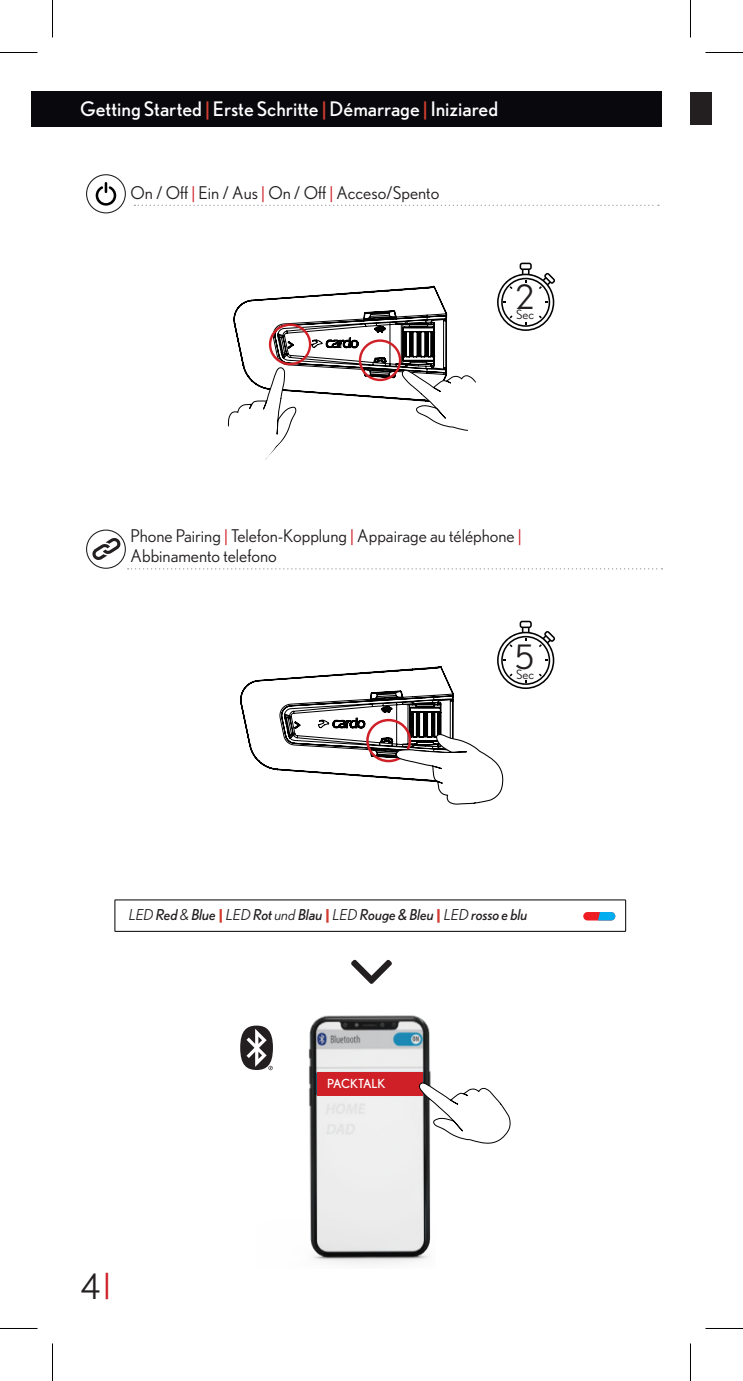
<style>
.page{position:relative;width:743px;height:1381px;background:#fff}
.page>*{position:absolute;margin:0;border:0;box-sizing:border-box;transform-origin:0 0}
.t1{font:35px "Nobel";color:#231f20}
.gray_text_8_align_left{font:33.5px "Nobel";color:#231f20}
.t2{font:20px "Nobel";color:#fff}
.grey_text_title{font:17.5px/20px "Nobel";color:#231f20}
.gray_text_8_align_left-2{font:italic 15px "Nobel";color:#231f20}
.gray_text_8_align_left-3{font:12.75px "Nobel";color:#231f20}
.t3{font:12.5px "Nobel";letter-spacing:-.02em;color:#fff}
.s1{color:#d33d31}
.s2{color:#cf2027}
.s3{font-style:inherit}
.s4{font-weight:700;font-style:normal;color:#d33d31}
.s5{font-size:29px;color:#cf2027}
</style>
<div class="page">
<div style="left:86px;top:174px;width:40px;height:39px;border:1px solid #231f20;border-radius:50%"></div>
<div style="left:86px;top:529px;width:40px;height:40px;border:1px solid #231f20;border-radius:50%"></div>
<svg style="left:96px;top:182px;width:20px;height:24px"></svg>
<svg style="left:227px;top:286px;width:249px;height:173px"></svg>
<div style="left:31px;top:91px;width:631px;height:35px;background:#08080d"></div>
<img style="left:270px;top:1015px;width:161px;height:249px">
<svg style="left:128px;top:568px;width:534px;height:1px"></svg>
<svg style="left:351px;top:960px;width:41px;height:24px"></svg>
<svg style="left:92px;top:538px;width:29px;height:22px"></svg>
<svg style="left:240px;top:621px;width:315px;height:184px"></svg>
<svg style="left:497px;top:263px;width:58px;height:68px"></svg>
<div style="left:114px;top:899px;width:512px;height:33px;border:1px solid #231f20"></div>
<div style="left:317px;top:1072px;width:106px;height:24px;background:#cf2027"></div>
<svg style="left:418px;top:1081px;width:93px;height:63px"></svg>
<div style="left:583px;top:912px;width:32px;height:8px;background:#ee1d23;border-radius:4px"></div>
<svg style="left:598px;top:912px;width:17px;height:8px"></svg>
<svg style="left:240px;top:1025px;width:33px;height:45px"></svg>
<svg style="left:134px;top:205px;width:525px;height:1px"></svg>
<div style="left:690px;top:92px;width:22px;height:33px;background:#231f20"></div>
<hr style="left:0;top:52px;width:38px;height:1px;background:#000">
<hr style="left:705px;top:52px;width:38px;height:1px;background:#000">
<hr style="left:0;top:1328px;width:38px;height:1px;background:#000">
<hr style="left:705px;top:1328px;width:38px;height:1px;background:#000">
<hr style="left:52px;top:0;width:1px;height:37px;background:#000">
<hr style="left:52px;top:1343px;width:1px;height:38px;background:#000">
<hr style="left:690px;top:0;width:1px;height:37px;background:#000">
<hr style="left:690px;top:1343px;width:1px;height:38px;background:#000">
<p class="t2" style="left:80px;top:97px;width:419px">Getting Started <span class="s1">|</span> Erste Schritte <span class="s1">|</span> Démarrage <span class="s1">|</span> Iniziared</p>
<p class="grey_text_title" style="left:130px;top:182px;width:310px">On / Off <span class="s2">|</span> Ein / Aus <span class="s2">|</span> On / Off <span class="s2">|</span> Acceso/Spento</p>
<p class="gray_text_8_align_left" style="left:516px;top:278px;width:20px">2</p>
<p class="gray_text_8_align_left-3" style="left:516px;top:307px;width:19px">Sec</p>
<p class="grey_text_title" style="left:130px;top:526px;width:393px">Phone Pairing <span class="s2">|</span> Telefon-Kopplung <span class="s2">|</span> Appairage au téléphone <span class="s2">|<br></span>Abbinamento telefono</p>
<p class="gray_text_8_align_left" style="left:515px;top:638px;width:21px">5</p>
<p class="gray_text_8_align_left-3" style="left:516px;top:667px;width:19px">Sec</p>
<p class="gray_text_8_align_left-2" style="left:129px;top:905px;width:400px"><span class="s3">LED</span> Red <span class="s3">&amp;</span> Blue <span class="s4">|</span> <span class="s3">LED</span> Rot <span class="s3">und</span> Blau <span class="s4">|</span> <span class="s3">LED</span> Rouge &amp; Bleu <span class="s4">|</span> <span class="s3">LED</span> rosso e blu</p>
<h1 class="t1" style="left:81px;top:1266px;width:31px">4<span class="s5">|</span></h1>
<p class="t3" style="left:327px;top:1076px;width:60px">PACKTALK</p>
</div>
